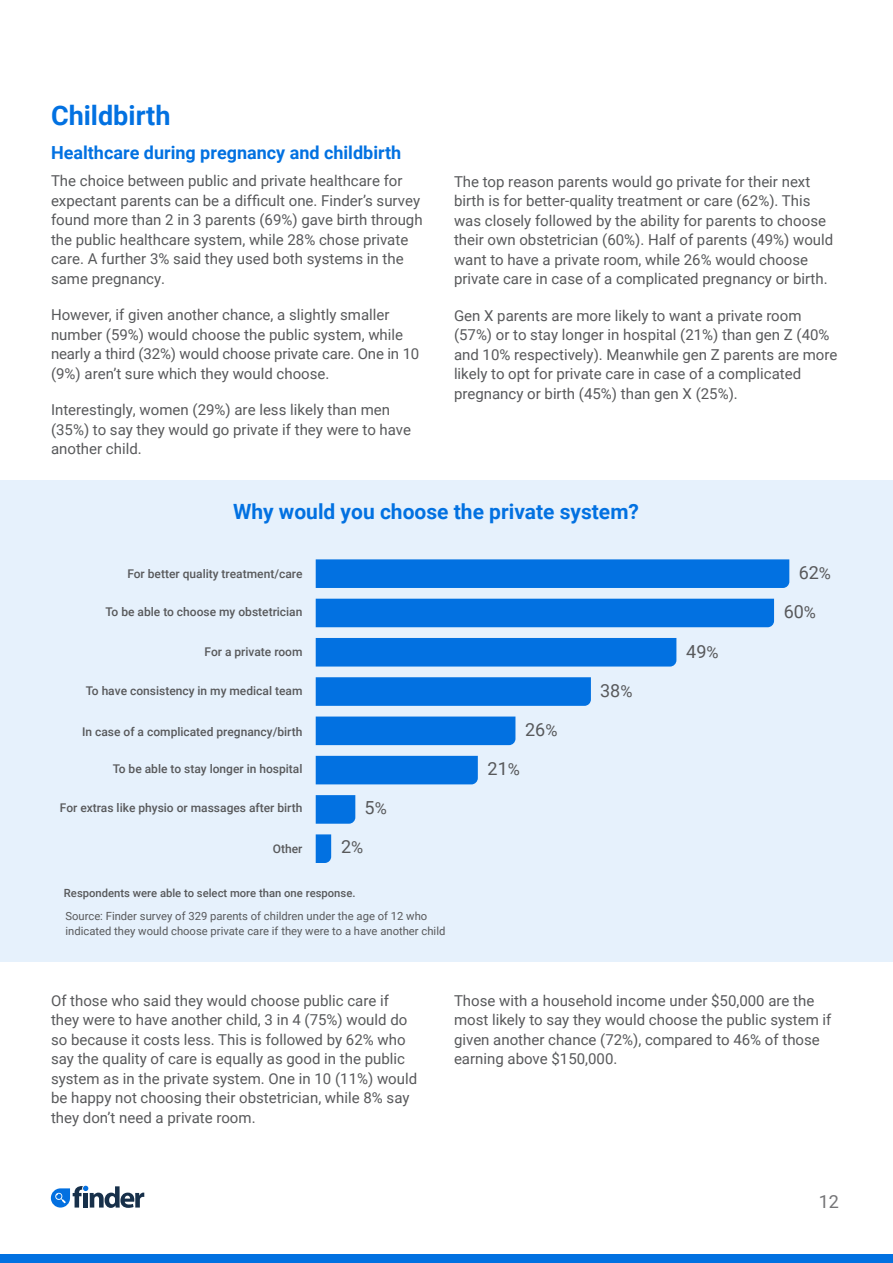
<style>
.page{position:relative;width:893px;height:1263px;background:#fff}
.page>*{position:absolute;margin:0;border:0;box-sizing:border-box;transform-origin:0 0}
.t1{font:700 27px "Roboto";color:#0271e1}
.t2{font:700 21px "Roboto";color:#0271e1}
.t3{font:700 18px "Roboto";color:#0271e1}
.t4{font:18px "Roboto";color:#58595b}
.t5{font:18px "Roboto";color:#757577}
.t6{font:15px/19.5px "Roboto";color:#58595b}
.t7{font:500 12px "Roboto";color:#58595b}
.t8{font:11.25px/15px "Roboto";color:#58595b}
.t9{font:500 11.25px "Roboto";color:#58595b}
.s1{font-size:16.5px}
</style>
<div class="page">
<div style="left:0;top:1254px;width:893px;height:9px;background:#0271e1"></div>
<svg style="left:51px;top:1186px;width:93px;height:21px"></svg>
<div style="left:0;top:480px;width:893px;height:482px;background:#e6f1fc"></div>
<div style="left:316px;top:560px;width:473px;height:28px;background:#0271e1"></div>
<div style="left:316px;top:599px;width:458px;height:28px;background:#0271e1"></div>
<div style="left:316px;top:638px;width:360px;height:28px;background:#0271e1"></div>
<svg style="left:316px;top:677px;width:275px;height:29px"></svg>
<div style="left:316px;top:716px;width:199px;height:29px;background:#0271e1"></div>
<div style="left:316px;top:756px;width:162px;height:28px;background:#0271e1"></div>
<svg style="left:316px;top:795px;width:39px;height:29px"></svg>
<svg style="left:316px;top:834px;width:15px;height:29px"></svg>
<h1 class="t1" style="left:51px;top:96px;width:121px">Childbirth</h1>
<p class="t3" style="left:51px;top:140px;width:352px">Healthcare during pregnancy and childbirth</p>
<p class="t6" style="left:51px;top:171px;width:373px">The choice between public and private healthcare for expectant parents can be a difficult one. Finder’s survey found more than 2 in 3 parents (69%) gave birth through the public healthcare system, while 28% chose private care. A further 3% said they used both systems in the same pregnancy.</p>
<p class="t6" style="left:51px;top:305px;width:370px">However, if given another chance, a slightly smaller number (59%) would choose the public system, while nearly a third (32%) would choose private care. One in 10 (9%) aren’t sure which they would choose.</p>
<p class="t6" style="left:51px;top:400px;width:362px">Interestingly, women (29%) are less likely than men (35%) to say they would go private if they were to have another child.</p>
<p class="t6" style="left:454px;top:171px;width:381px">The top reason parents would go private for their next birth is for better-quality treatment or care (62%). This was closely followed by the ability for parents to choose their own obstetrician (60%). Half of parents (49%) would want to have a private room, while 26% would choose private care in case of a complicated pregnancy or birth.</p>
<p class="t6" style="left:454px;top:305px;width:385px">Gen X parents are more likely to want a private room (57%) or to stay longer in hospital (21%) than gen Z (40% and 10% respectively). Meanwhile gen Z parents are more likely to opt for private care in case of a complicated pregnancy or birth (45%) than gen X (25%).</p>
<h2 class="t2" style="left:233px;top:496px;width:407px">Why would you choose the private system?</h2>
<p class="t7" style="left:127px;top:565px;width:177px">For better quality treatment/care</p>
<p class="t7" style="left:106px;top:603px;width:198px">To be able to choose my obstetrician</p>
<p class="t7" style="left:205px;top:644px;width:99px">For a private room</p>
<p class="t7" style="left:86px;top:683px;width:218px">To have consistency in my medical team</p>
<p class="t7" style="left:82px;top:723px;width:222px">In case of a complicated pregnancy/birth</p>
<p class="t7" style="left:113px;top:761px;width:191px">To be able to stay longer in hospital</p>
<p class="t7" style="left:60px;top:800px;width:244px">For extras like physio or massages after birth</p>
<p class="t7" style="left:273px;top:840px;width:31px">Other</p>
<p class="t4" style="left:365px;top:795px;width:24px">5<span class="s1">%</span></p>
<p class="t4" style="left:341px;top:834px;width:24px">2<span class="s1">%</span></p>
<p class="t9" style="left:64px;top:885px;width:293px">Respondents were able to select more than one response.</p>
<p class="t8" style="left:65px;top:907px;width:381px">Source: Finder survey of 329 parents of children under the age of 12 who indicated they would choose private care if they were to a have another child</p>
<p class="t4" style="left:525px;top:717px;width:34px">26<span class="s1">%</span></p>
<p class="t4" style="left:488px;top:756px;width:34px">21<span class="s1">%</span></p>
<p class="t4" style="left:600px;top:678px;width:34px">38<span class="s1">%</span></p>
<p class="t4" style="left:686px;top:639px;width:34px">49<span class="s1">%</span></p>
<p class="t4" style="left:799px;top:560px;width:34px">62<span class="s1">%</span></p>
<p class="t4" style="left:784px;top:599px;width:34px">60<span class="s1">%</span></p>
<p class="t6" style="left:51px;top:990px;width:368px">Of those who said they would choose public care if they were to have another child, 3 in 4 (75%) would do so because it costs less. This is followed by 62% who say the quality of care is equally as good in the public system as in the private system. One in 10 (11%) would be happy not choosing their obstetrician, while 8% say they don’t need a private room.</p>
<p class="t6" style="left:454px;top:990px;width:379px">Those with a household income under $50,000 are the most likely to say they would choose the public system if given another chance (72%), compared to 46% of those earning above $150,000.</p>
<p class="t5" style="left:819px;top:1189px;width:22px">12</p>
</div>
